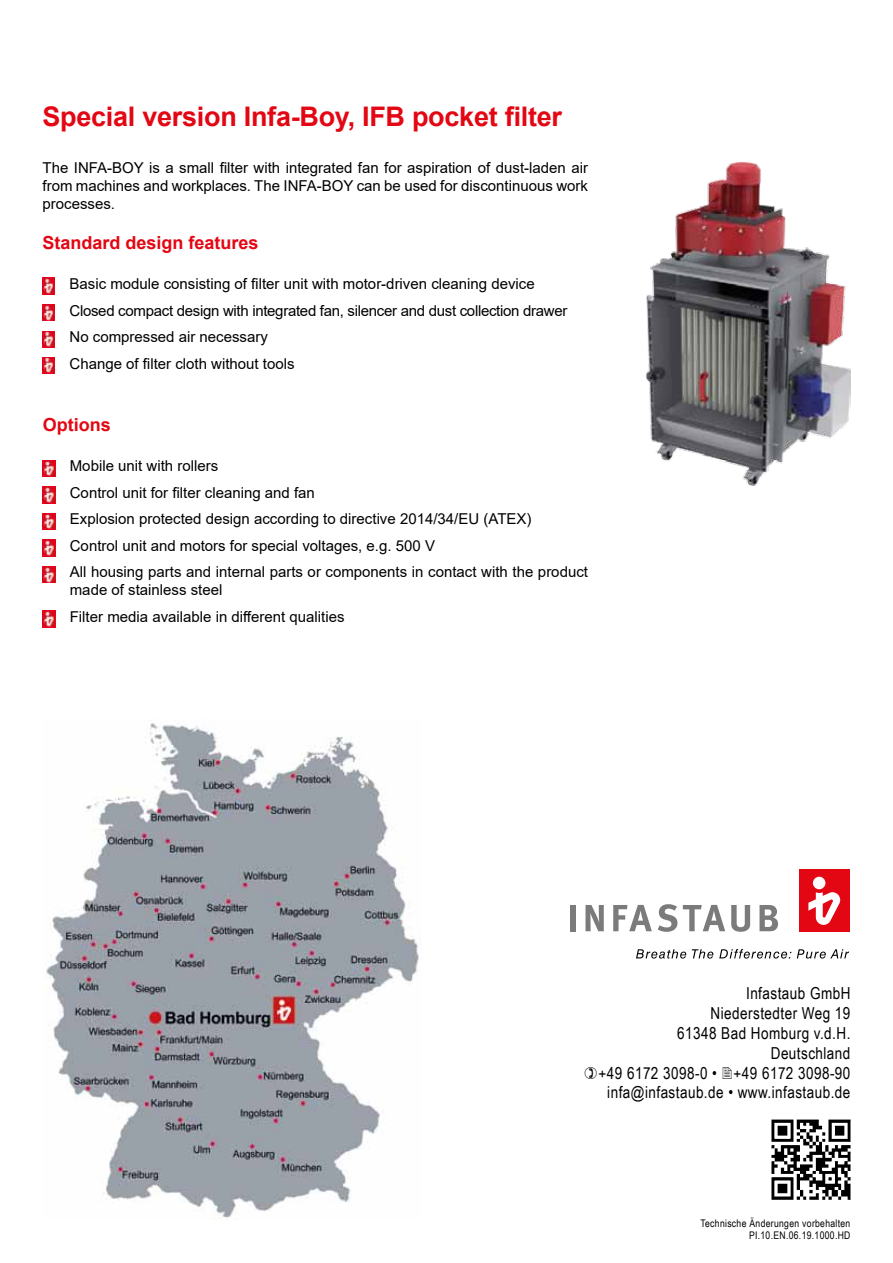
<style>
.page{position:relative;width:893px;height:1263px;background:#fff}
.page>*{position:absolute;margin:0;border:0;box-sizing:border-box;transform-origin:0 0}
.t1{font:700 27px "Arial";letter-spacing:-.01em;color:#e30613}
.t2{font:700 18px "Arial";color:#e30613}
.t3{font:16.5px/19.8px "Arial Narrow";letter-spacing:.025em;color:#000;text-align:right}
.t4{font:15px/18px "Arial";color:#000;text-align:justify}
.t5{font:15px "Arial";letter-spacing:-.02em;color:#000}
.t6{font:10.5px/12.6px "Arial Narrow";letter-spacing:.03em;color:#000;text-align:right}
</style>
<div class="page">
<svg style="left:636px;top:949px;width:50px;height:9px"></svg>
<svg style="left:692px;top:949px;width:21px;height:9px"></svg>
<svg style="left:719px;top:949px;width:72px;height:9px"></svg>
<svg style="left:797px;top:949px;width:52px;height:9px"></svg>
<div style="left:571px;top:905px;width:5px;height:26px;background:#7c7b7b"></div>
<svg style="left:585px;top:905px;width:19px;height:26px"></svg>
<svg style="left:613px;top:905px;width:39px;height:26px"></svg>
<svg style="left:658px;top:904px;width:19px;height:28px"></svg>
<svg style="left:683px;top:905px;width:42px;height:26px"></svg>
<svg style="left:731px;top:905px;width:19px;height:27px"></svg>
<svg style="left:759px;top:905px;width:19px;height:26px"></svg>
<div style="left:799px;top:869px;width:50px;height:63px;background:#e30613"></div>
<div style="left:813px;top:877px;width:12px;height:12px;background:#fff;border-radius:50%"></div>
<svg style="left:808px;top:892px;width:32px;height:33px"></svg>
<img style="left:771px;top:1119px;width:80px;height:81px">
<img style="left:46px;top:723px;width:373px;height:496px">
<img style="left:43px;top:278px;width:12px;height:16px">
<img style="left:43px;top:304px;width:12px;height:17px">
<img style="left:43px;top:331px;width:12px;height:17px">
<img style="left:43px;top:357px;width:12px;height:17px">
<img style="left:43px;top:460px;width:12px;height:17px">
<img style="left:43px;top:487px;width:12px;height:16px">
<img style="left:43px;top:513px;width:12px;height:17px">
<img style="left:43px;top:540px;width:12px;height:16px">
<img style="left:43px;top:566px;width:12px;height:17px">
<img style="left:43px;top:611px;width:12px;height:16px">
<img style="left:646px;top:162px;width:204px;height:323px">
<h1 class="t1" style="left:43px;top:97px;width:521px">Special version Infa-Boy, IFB pocket filter</h1>
<p class="t4" style="left:43px;top:159px;width:547px">The INFA-BOY is a small filter with integrated fan for aspiration of dust-laden air from machines and workplaces. The INFA-BOY can be used for discontinuous work processes.</p>
<p class="t2" style="left:43px;top:230px;width:218px">Standard design features</p>
<p class="t4" style="left:43px;top:275px;width:494px">• Basic module consisting of filter unit with motor-driven cleaning device</p>
<p class="t5" style="left:43px;top:300px;width:526px">• Closed compact design with integrated fan, silencer and dust collection drawer</p>
<p class="t4" style="left:43px;top:328px;width:227px">• No compressed air necessary</p>
<p class="t4" style="left:43px;top:354px;width:254px">• Change of filter cloth without tools</p>
<p class="t2" style="left:43px;top:412px;width:70px">Options</p>
<p class="t4" style="left:43px;top:457px;width:177px">• Mobile unit with rollers</p>
<p class="t4" style="left:43px;top:483px;width:274px">• Control unit for filter cleaning and fan</p>
<p class="t4" style="left:43px;top:510px;width:490px">• Explosion protected design according to directive 2014/34/EU (ATEX)</p>
<p class="t4" style="left:43px;top:536px;width:394px">• Control unit and motors for special voltages, e.g. 500 V</p>
<p class="t4" style="left:70px;top:563px;width:520px;text-indent:-27px">• All housing parts and internal parts or components in contact with the product made of stainless steel</p>
<p class="t4" style="left:43px;top:607px;width:303px">• Filter media available in different qualities</p>
<p class="t3" style="left:599px;top:983px;width:253px">Infastaub GmbH<br>Niederstedter Weg 19<br>61348 Bad Homburg v.d.H.<br>Deutschland<br>+49 6172 3098-0 • +49 6172 3098-90 infa@infastaub.de • www.infastaub.de</p>
<p class="t6" style="left:701px;top:1216px;width:151px">Technische Änderungen vorbehalten<br>PI.10.EN.06.19.1000.HD</p>
</div>
